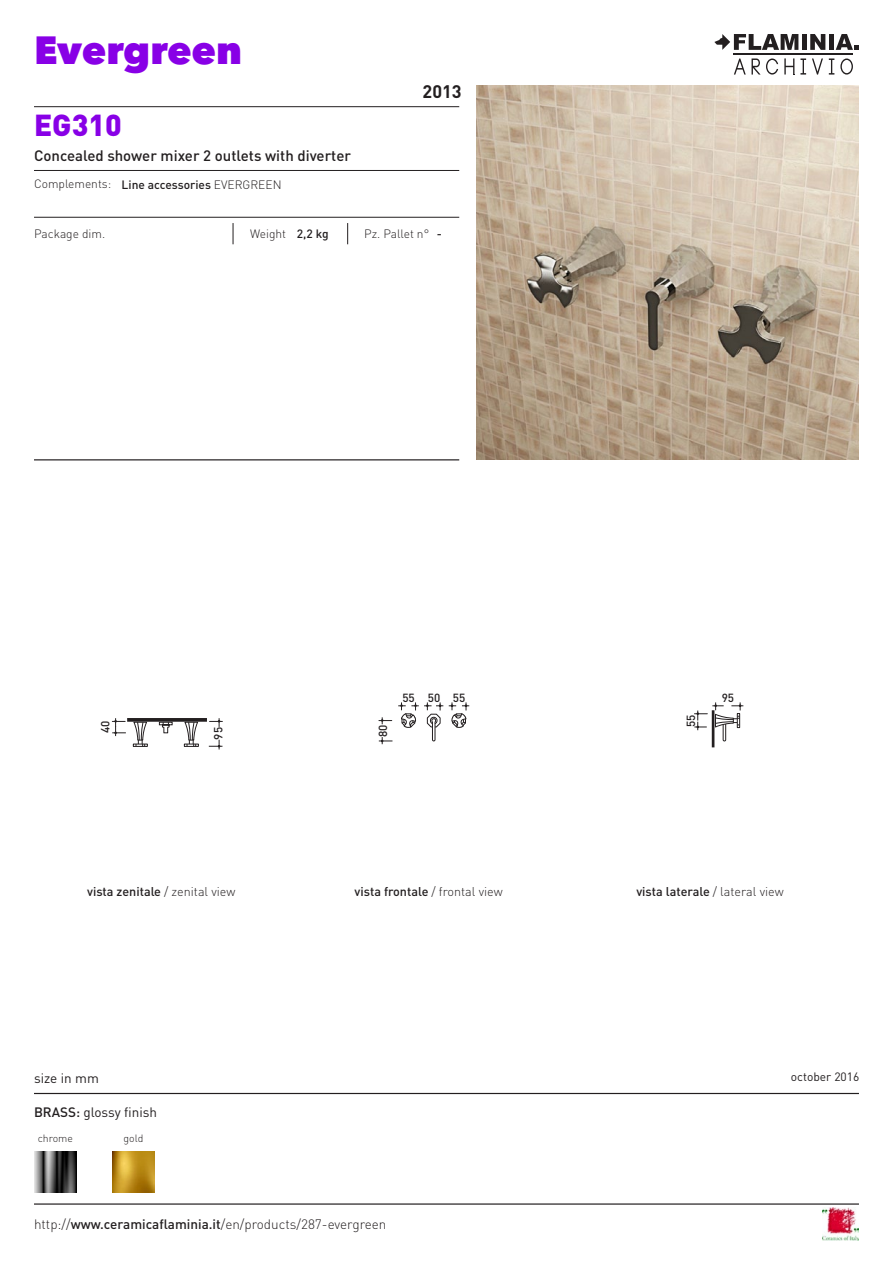
<style>
.page{position:relative;width:893px;height:1263px;background:#fff}
.page>*{position:absolute;margin:0;border:0;box-sizing:border-box;transform-origin:0 0}
.t1{font:800 39px "Avenir Next LT Pro";color:#8800e6}
.t2{font:900 30px "DIN";color:#8800e6}
.t3{font:700 18px "DIN";color:#231f20}
.t4{font:500 15px "DIN";color:#231f20}
.t5{font:300 13.5px "DIN";color:#231f20}
.t6{font:13.5px "DIN";color:#231f20}
.t7{font:500 12.6px "DIN";color:#231f20}
.t8{font:300 12px "DIN";color:#231f20}
.t9{font:12px "DIN";color:#231f20}
.t10{font:500 11.7px "DIN";color:#231f20}
.t11{font:300 10.5px "DIN";color:#231f20}
.s1{font-weight:500}
.s2{font-weight:300}
</style>
<div class="page">
<hr style="left:34px;top:1203px;width:825px;height:2px;background:#231f20">
<img style="left:822px;top:1208px;width:37px;height:32px">
<hr style="left:34px;top:459px;width:425px;height:1px;background:#231f20">
<hr style="left:34px;top:106px;width:425px;height:1px;background:#231f20">
<hr style="left:34px;top:170px;width:425px;height:1px;background:#231f20">
<div style="left:802px;top:34px;width:5px;height:16px;background:#231f20"></div>
<svg style="left:810px;top:34px;width:15px;height:16px"></svg>
<div style="left:829px;top:34px;width:5px;height:16px;background:#231f20"></div>
<hr style="left:734px;top:54px;width:119px;height:1px;background:#231f20">
<svg style="left:800px;top:58px;width:6px;height:17px"></svg>
<svg style="left:829px;top:58px;width:5px;height:17px"></svg>
<svg style="left:784px;top:58px;width:10px;height:17px"></svg>
<svg style="left:812px;top:58px;width:11px;height:17px"></svg>
<svg style="left:714px;top:34px;width:84px;height:16px"></svg>
<svg style="left:836px;top:34px;width:23px;height:16px"></svg>
<svg style="left:840px;top:58px;width:13px;height:17px"></svg>
<svg style="left:734px;top:58px;width:44px;height:17px"></svg>
<img style="left:476px;top:85px;width:383px;height:374px">
<hr style="left:34px;top:1093px;width:825px;height:1px;background:#231f20">
<hr style="left:712px;top:710px;width:2px;height:37px;background:#231f20">
<svg style="left:127px;top:718px;width:80px;height:4px"></svg>
<svg style="left:210px;top:718px;width:12px;height:9px"></svg>
<svg style="left:209px;top:740px;width:13px;height:9px"></svg>
<svg style="left:379px;top:717px;width:13px;height:7px"></svg>
<svg style="left:379px;top:737px;width:13px;height:7px"></svg>
<svg style="left:112px;top:718px;width:14px;height:18px"></svg>
<svg style="left:449px;top:702px;width:20px;height:26px"></svg>
<div style="left:133px;top:744px;width:15px;height:3px;background:#fff;border:1px solid #231f20"></div>
<svg style="left:133px;top:722px;width:15px;height:24px"></svg>
<div style="left:184px;top:744px;width:15px;height:3px;background:#fff;border:1px solid #231f20"></div>
<svg style="left:184px;top:722px;width:15px;height:24px"></svg>
<svg style="left:694px;top:702px;width:49px;height:40px"></svg>
<svg style="left:159px;top:722px;width:14px;height:11px"></svg>
<svg style="left:398px;top:702px;width:45px;height:40px"></svg>
<svg style="left:233px;top:223px;width:1px;height:21px"></svg>
<svg style="left:347px;top:223px;width:1px;height:21px"></svg>
<hr style="left:34px;top:217px;width:425px;height:1px;background:#231f20">
<img style="left:34px;top:1151px;width:42px;height:42px">
<img style="left:113px;top:1151px;width:41px;height:42px">
<h1 class="t1" style="left:34px;top:26px;width:210px">Evergreen</h1>
<h2 class="t2" style="left:34px;top:105px;width:89px">EG310</h2>
<p class="t4" style="left:34px;top:146px;width:318px">Concealed shower mixer 2 outlets with diverter</p>
<p class="t8" style="left:34px;top:177px;width:233px">Complements: <span class="s1">Line accessories</span> Eve rgreen</p>
<h3 class="t3" style="left:423px;top:79px;width:41px">2013</h3>
<p class="t8" style="left:34px;top:226px;width:73px">Package dim.</p>
<p class="t8" style="left:250px;top:226px;width:80px">Weight <span class="s1">2,2 kg</span></p>
<p class="t8" style="left:364px;top:226px;width:79px">Pz. Pallet n° <span class="s1">-</span></p>
<p class="t10" style="left:98px;top:733px;width:14px;rotate:-90deg">40</p>
<p class="t10" style="left:211px;top:740px;width:14px;rotate:-90deg">95</p>
<p class="t10" style="left:376px;top:737px;width:14px;rotate:-90deg">80</p>
<p class="t10" style="left:402px;top:690px;width:64px">55 50 55</p>
<p class="t10" style="left:722px;top:690px;width:14px">95</p>
<p class="t10" style="left:683px;top:727px;width:14px;rotate:-90deg">55</p>
<p class="t7" style="left:87px;top:883px;width:150px">vista zenitale <span class="s2">/ zenital view</span></p>
<p class="t7" style="left:355px;top:883px;width:150px">vista frontale <span class="s2">/ frontal view</span></p>
<p class="t7" style="left:636px;top:883px;width:149px">vista laterale <span class="s2">/ lateral view</span></p>
<p class="t6" style="left:34px;top:1069px;width:66px">size in mm</p>
<p class="t9" style="left:791px;top:1069px;width:70px">october 2016</p>
<p class="t6" style="left:34px;top:1103px;width:125px"><span class="s1">BRASS:</span> glossy finish</p>
<p class="t11" style="left:38px;top:1132px;width:37px">chrome</p>
<p class="t11" style="left:124px;top:1132px;width:21px">gold</p>
<p class="t5" style="left:34px;top:1216px;width:354px">http://<span class="s1">www.ceramicaflaminia.it</span>/en/products/287-evergreen</p>
</div>
